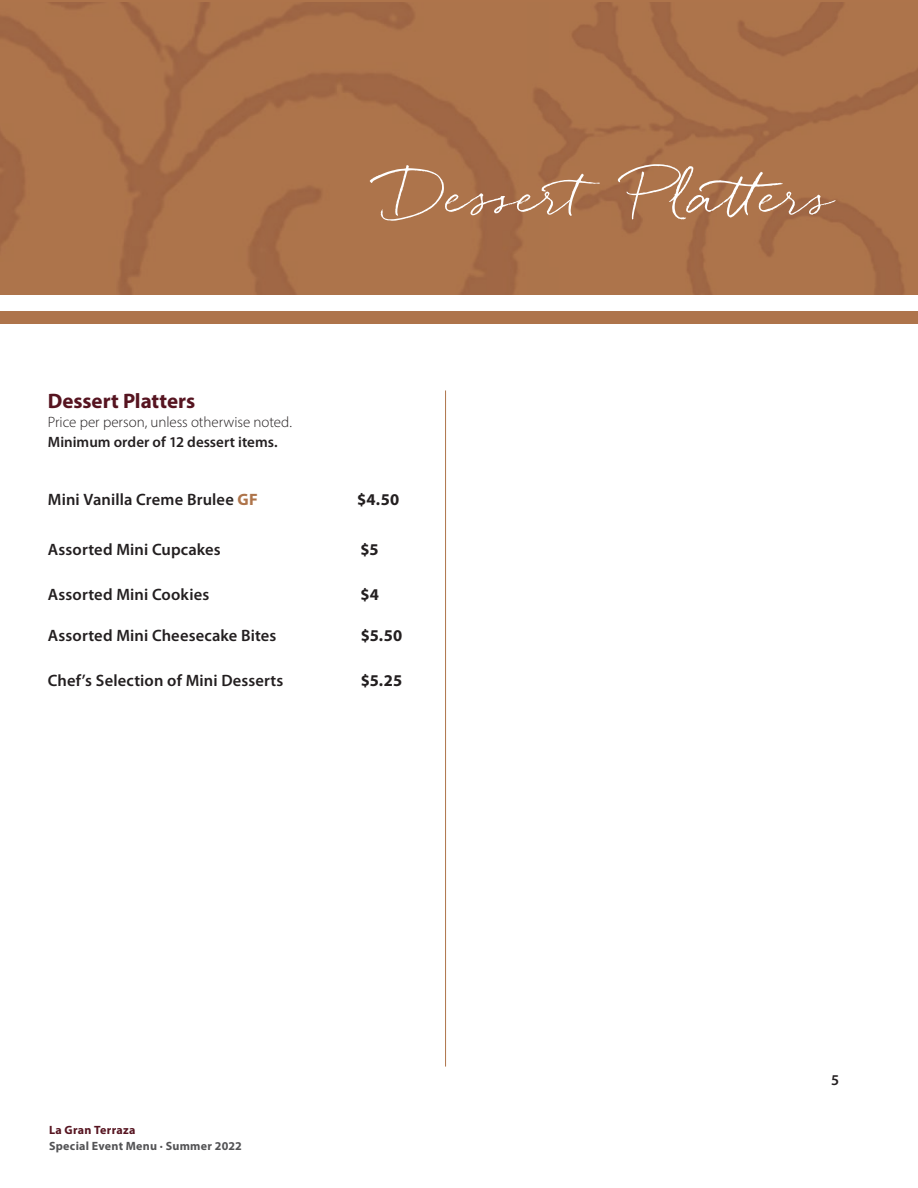
<style>
.page{position:relative;width:918px;height:1188px;background:#fff}
.page>*{position:absolute;margin:0;border:0;box-sizing:border-box;transform-origin:0 0}
.t1{font:52.5px "Quickpen";color:#fff}
.t2{font:700 21px "Myriad Pro";color:#561420}
.t3{font:600 16.5px "Myriad Pro";letter-spacing:.01em;color:#231f20}
.t4{font:700 16.5px "Myriad Pro";color:#231f20}
.t5{font:300 15px "Myriad Pro";letter-spacing:-.005em;color:#231f20}
.t6{font:600 15px "Myriad Pro";color:#231f20}
.t7{font:700 12px "Myriad Pro";letter-spacing:.025em;color:#535355}
.t8{font:700 12px "Myriad Pro";letter-spacing:.025em;color:#561420}
.s1{font-weight:700;color:#ae744a}
</style>
<div class="page">
<div style="left:0;top:312px;width:918px;height:12px;background:#ae744b"></div>
<img style="left:528px;top:294px;width:390px;height:1px">
<hr style="left:0;top:0;width:918px;height:2px;background:#ae744b">
<img style="left:0;top:2px;width:918px;height:292px">
<hr style="left:445px;top:390px;width:1px;height:677px;background:#ae744a">
<p class="t2" style="left:48px;top:387px;width:149px">Dessert Platters</p>
<p class="t5" style="left:48px;top:413px;width:246px">Price per person, unless otherwise noted.</p>
<p class="t6" style="left:48px;top:432px;width:231px">Minimum order of 12 dessert items.</p>
<h1 class="t1" style="left:394px;top:165px;width:443px">Dessert Platters</h1>
<p class="t3" style="left:48px;top:489px;width:211px">Mini Vanilla Creme Brulee <span class="s1">GF</span></p>
<p class="t4" style="left:357px;top:489px;width:43px">$4.50</p>
<p class="t3" style="left:48px;top:539px;width:174px">Assorted Mini Cupcakes</p>
<p class="t4" style="left:361px;top:539px;width:20px">$5</p>
<p class="t3" style="left:48px;top:584px;width:163px">Assorted Mini Cookies</p>
<p class="t4" style="left:361px;top:584px;width:20px">$4</p>
<p class="t3" style="left:48px;top:625px;width:230px">Assorted Mini Cheesecake Bites</p>
<p class="t4" style="left:361px;top:625px;width:43px">$5.50</p>
<p class="t3" style="left:48px;top:670px;width:237px">Chef’s Selection of Mini Desserts</p>
<p class="t4" style="left:361px;top:670px;width:43px">$5.25</p>
<p class="t8" style="left:49px;top:1122px;width:88px">La Gran Terraza</p>
<p class="t7" style="left:49px;top:1138px;width:194px">Special Event Menu · Summer 2022</p>
<p class="t6" style="left:831px;top:1070px;width:10px">5</p>
</div>
